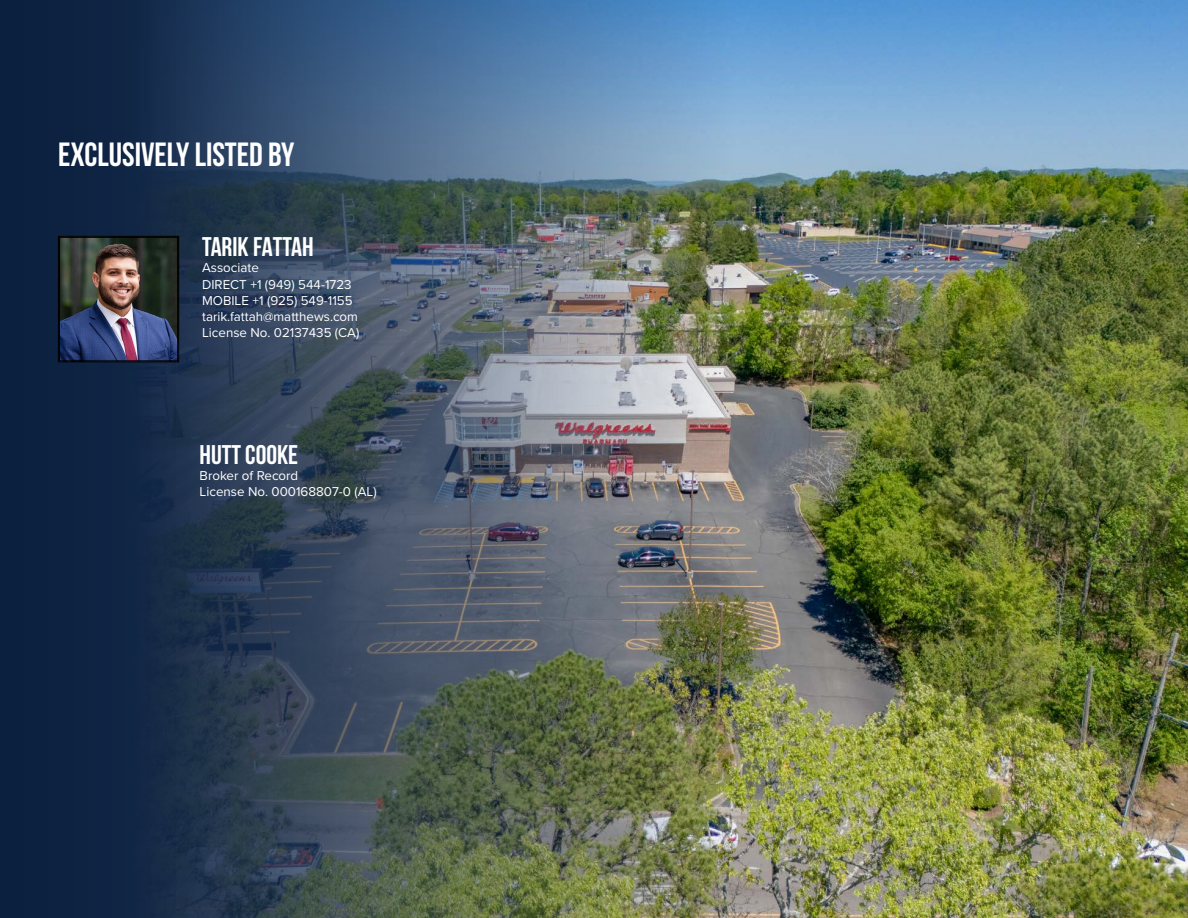
<style>
.page{position:relative;width:1188px;height:918px;background:#fff}
.page>*{position:absolute;margin:0;border:0;box-sizing:border-box;transform-origin:0 0}
.t1{font:700 33.6px "Bebas Neue";color:#fff}
.t2{font:700 27px "Bebas Neue";color:#fff}
.t3{font:13.35px/16px "Proxima Nova";color:#fff}
</style>
<div class="page">
<img style="left:814px;top:0;width:374px;height:918px">
<img style="left:0;top:0;width:814px;height:918px">
<img style="left:58px;top:236px;width:121px;height:126px">
<div style="left:59px;top:237px;width:119px;height:124px;border:1px solid #000"></div>
<h1 class="t1" style="left:58px;top:136px;width:238px">EXCLUSIVELY LISTED BY</h1>
<h2 class="t2" style="left:202px;top:232px;width:113px">TARIK FATTAH</h2>
<p class="t3" style="left:202px;top:259px;width:159px">Associate<br>DIRECT +1 (949) 544-1723<br>MOBILE +1 (925) 549-1155 tarik.fattah@matthews.com<br>License No. 02137435 (CA)</p>
<h2 class="t2" style="left:200px;top:439px;width:100px">HUTT COOKE</h2>
<p class="t3" style="left:200px;top:466px;width:179px">Broker of Record<br>License No. 000168807-0 (AL)</p>
</div>
